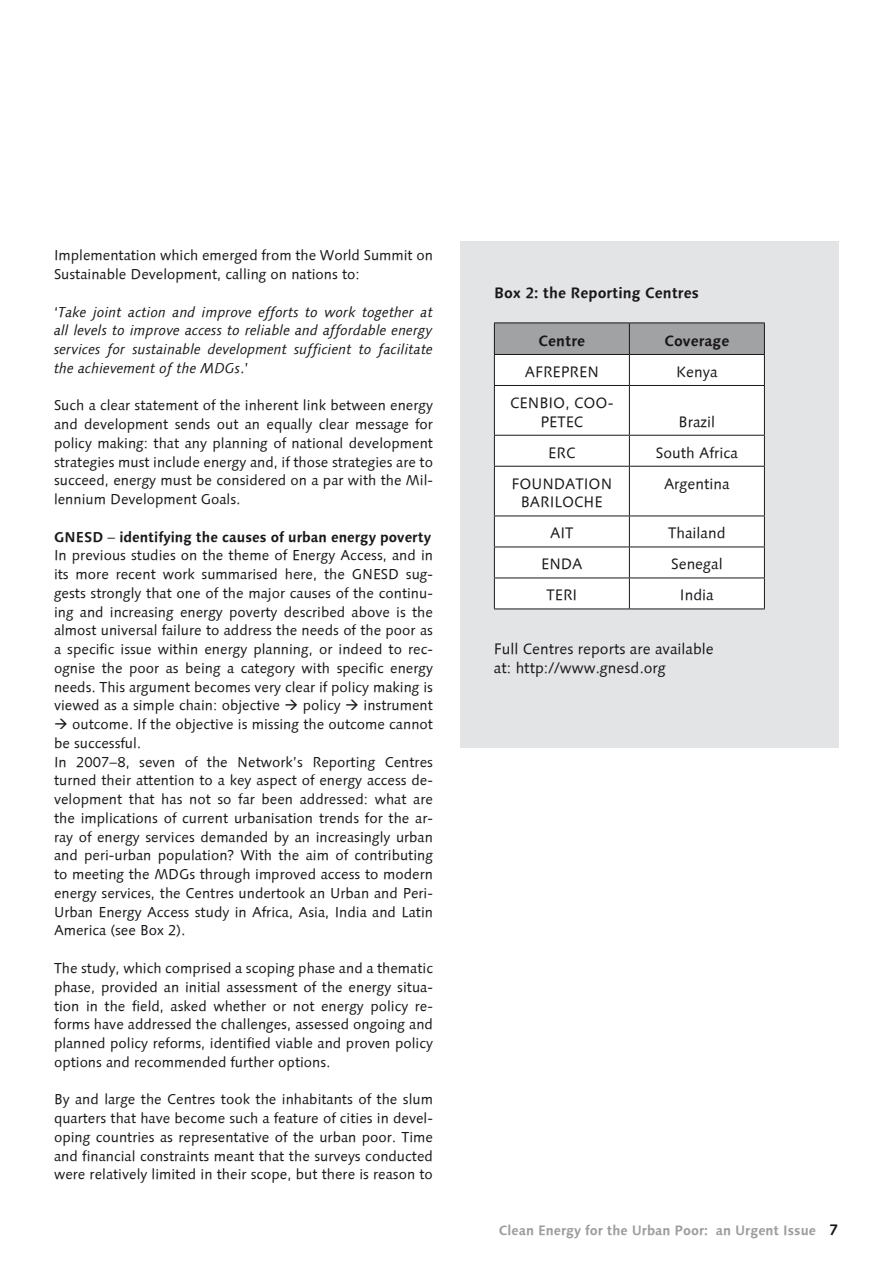
<style>
.page{position:relative;width:893px;height:1263px;background:#fff}
.page>*{position:absolute;margin:0;border:0;box-sizing:border-box;transform-origin:0 0}
.t1{font:15px/18.8px "Linotype Syntax";color:#1a171b;text-align:center}
.t2{font:700 15px "Linotype Syntax";color:#1a171b}
.t3{font:14.25px/18.8px "Linotype Syntax";color:#1a171b}
.t4{font:italic 14.25px/18.8px "Linotype Syntax";color:#1a171b;text-align:justify}
.t5{font:700 13.5px "Linotype Syntax";color:#9c9d9f}
.s1{font-style:normal}
.s2{font-weight:700}
.s3{font-size:15px;color:#1a171b}
</style>
<div class="page">
<div style="left:460px;top:242px;width:379px;height:506px;background:#e3e4e5"></div>
<div style="left:495px;top:323px;width:269px;height:31px;background:#a1a2a4"></div>
<div style="left:495px;top:355px;width:269px;height:253px;background:#fff"></div>
<hr style="left:494px;top:322px;width:135px;height:1px;background:#1a171b">
<hr style="left:494px;top:323px;width:1px;height:31px;background:#1a171b">
<hr style="left:629px;top:322px;width:136px;height:1px;background:#1a171b">
<hr style="left:629px;top:323px;width:1px;height:31px;background:#1a171b">
<hr style="left:764px;top:323px;width:1px;height:31px;background:#1a171b">
<hr style="left:494px;top:354px;width:135px;height:1px;background:#1a171b">
<hr style="left:494px;top:355px;width:1px;height:30px;background:#1a171b">
<hr style="left:629px;top:354px;width:136px;height:1px;background:#1a171b">
<hr style="left:629px;top:355px;width:1px;height:30px;background:#1a171b">
<hr style="left:764px;top:355px;width:1px;height:30px;background:#1a171b">
<hr style="left:494px;top:385px;width:135px;height:1px;background:#1a171b">
<hr style="left:494px;top:386px;width:1px;height:49px;background:#1a171b">
<hr style="left:629px;top:385px;width:136px;height:1px;background:#1a171b">
<hr style="left:629px;top:386px;width:1px;height:49px;background:#1a171b">
<hr style="left:764px;top:386px;width:1px;height:49px;background:#1a171b">
<hr style="left:494px;top:435px;width:135px;height:1px;background:#1a171b">
<hr style="left:494px;top:436px;width:1px;height:30px;background:#1a171b">
<hr style="left:629px;top:435px;width:136px;height:1px;background:#1a171b">
<hr style="left:629px;top:436px;width:1px;height:30px;background:#1a171b">
<hr style="left:764px;top:436px;width:1px;height:30px;background:#1a171b">
<hr style="left:494px;top:466px;width:135px;height:1px;background:#1a171b">
<hr style="left:494px;top:467px;width:1px;height:49px;background:#1a171b">
<hr style="left:629px;top:466px;width:136px;height:1px;background:#1a171b">
<hr style="left:629px;top:467px;width:1px;height:49px;background:#1a171b">
<hr style="left:764px;top:467px;width:1px;height:49px;background:#1a171b">
<hr style="left:494px;top:516px;width:135px;height:1px;background:#1a171b">
<hr style="left:494px;top:516px;width:1px;height:31px;background:#1a171b">
<hr style="left:629px;top:516px;width:136px;height:1px;background:#1a171b">
<hr style="left:629px;top:516px;width:1px;height:31px;background:#1a171b">
<hr style="left:764px;top:516px;width:1px;height:31px;background:#1a171b">
<hr style="left:494px;top:547px;width:135px;height:1px;background:#1a171b">
<hr style="left:494px;top:547px;width:1px;height:30px;background:#1a171b">
<hr style="left:629px;top:547px;width:136px;height:1px;background:#1a171b">
<hr style="left:629px;top:547px;width:1px;height:30px;background:#1a171b">
<hr style="left:764px;top:547px;width:1px;height:30px;background:#1a171b">
<hr style="left:494px;top:577px;width:135px;height:1px;background:#1a171b">
<hr style="left:494px;top:578px;width:1px;height:30px;background:#1a171b">
<hr style="left:629px;top:577px;width:136px;height:1px;background:#1a171b">
<hr style="left:629px;top:578px;width:1px;height:30px;background:#1a171b">
<hr style="left:764px;top:578px;width:1px;height:30px;background:#1a171b">
<hr style="left:494px;top:608px;width:135px;height:1px;background:#1a171b">
<hr style="left:629px;top:608px;width:136px;height:1px;background:#1a171b">
<p class="t3" style="left:54px;top:246px;width:380px">Implementation which emerged from the World Summit on<br>Sustainable Development, calling on nations to:</p>
<p class="t4" style="left:54px;top:302px;width:380px"><span class="s1">‘</span>Take joint action and improve efforts to work together at all levels to improve access to reliable and affordable energy services for sustainable development sufficient to facilitate the achievement of the MDGs<span class="s1">.’</span></p>
<p class="t3" style="left:54px;top:396px;width:380px;text-align:justify">Such a clear statement of the inherent link between energy and development sends out an equally clear message for policy making: that any planning of national development strategies must include energy and, if those strategies are to succeed, energy must be considered on a par with the Mil&shy;lennium Development Goals.</p>
<p class="t3" style="left:54px;top:527px;width:381px"><span class="s2">GNESD</span> − <span class="s2">identifying the causes of urban energy poverty </span>In previous studies on the theme of Energy Access, and in its more recent work summarised here, the GNESD sug&shy;gests strongly that one of the major causes of the continu&shy;ing and increasing energy poverty described above is the almost universal failure to address the needs of the poor as a specific issue within energy planning, or indeed to rec&shy;ognise the poor as being a category with specific energy needs. This argument becomes very clear if policy making is viewed as a simple chain: objective → policy → instrument</p>
<p class="t3" style="left:54px;top:715px;width:381px">→ outcome. If the objective is missing the outcome cannot be successful.<br>In 2007−8, seven of the Network’s Reporting Centres turned their attention to a key aspect of energy access de&shy;velopment that has not so far been addressed: what are the implications of current urbanisation trends for the ar&shy;ray of energy services demanded by an increasingly urban and peri-urban population? With the aim of contributing to meeting the MDGs through improved access to modern energy services, the Centres undertook an Urban and Peri-Urban Energy Access study in Africa, Asia, India and Latin America (see Box 2).</p>
<p class="t3" style="left:54px;top:959px;width:381px;text-align:justify">The study, which comprised a scoping phase and a thematic phase, provided an initial assessment of the energy situa&shy;tion in the field, asked whether or not energy policy re&shy;forms have addressed the challenges, assessed ongoing and planned policy reforms, identified viable and proven policy options and recommended further options.</p>
<p class="t3" style="left:54px;top:1090px;width:380px;text-align:justify">By and large the Centres took the inhabitants of the slum quarters that have become such a feature of cities in devel&shy;oping countries as representative of the urban poor. Time and financial constraints meant that the surveys conducted were relatively limited in their scope, but there is reason to</p>
<p class="t2" style="left:494px;top:283px;width:206px">Box 2: the Reporting Centres</p>
<p class="t2" style="left:538px;top:331px;width:48px">Centre</p>
<p class="t2" style="left:664px;top:331px;width:67px">Coverage</p>
<p class="t1" style="left:525px;top:363px;width:75px">AFREPREN</p>
<p class="t1" style="left:676px;top:363px;width:43px">Kenya</p>
<p class="t1" style="left:510px;top:394px;width:105px">CENBIO, COO-<br>PETEC</p>
<p class="t1" style="left:679px;top:412px;width:38px">Brazil</p>
<p class="t1" style="left:548px;top:443px;width:29px">ERC</p>
<p class="t1" style="left:656px;top:443px;width:84px">South Africa</p>
<p class="t1" style="left:511px;top:474px;width:102px">FOUNDATION<br>BARILOCHE</p>
<p class="t1" style="left:664px;top:474px;width:67px">Argentina</p>
<p class="t1" style="left:550px;top:524px;width:25px">AIT</p>
<p class="t1" style="left:668px;top:524px;width:59px">Thailand</p>
<p class="t1" style="left:541px;top:555px;width:43px">ENDA</p>
<p class="t1" style="left:671px;top:555px;width:53px">Senegal</p>
<p class="t1" style="left:546px;top:586px;width:32px">TERI</p>
<p class="t1" style="left:680px;top:586px;width:35px">India</p>
<p class="t1" style="left:494px;top:640px;width:221px;text-align:left">Full Centres reports are available at: http://www.gnesd.org</p>
<p class="t5" style="left:499px;top:1222px;width:340px">Clean Energy for the Urban Poor: an Urgent Issue <span class="s3">7</span></p>
</div>
